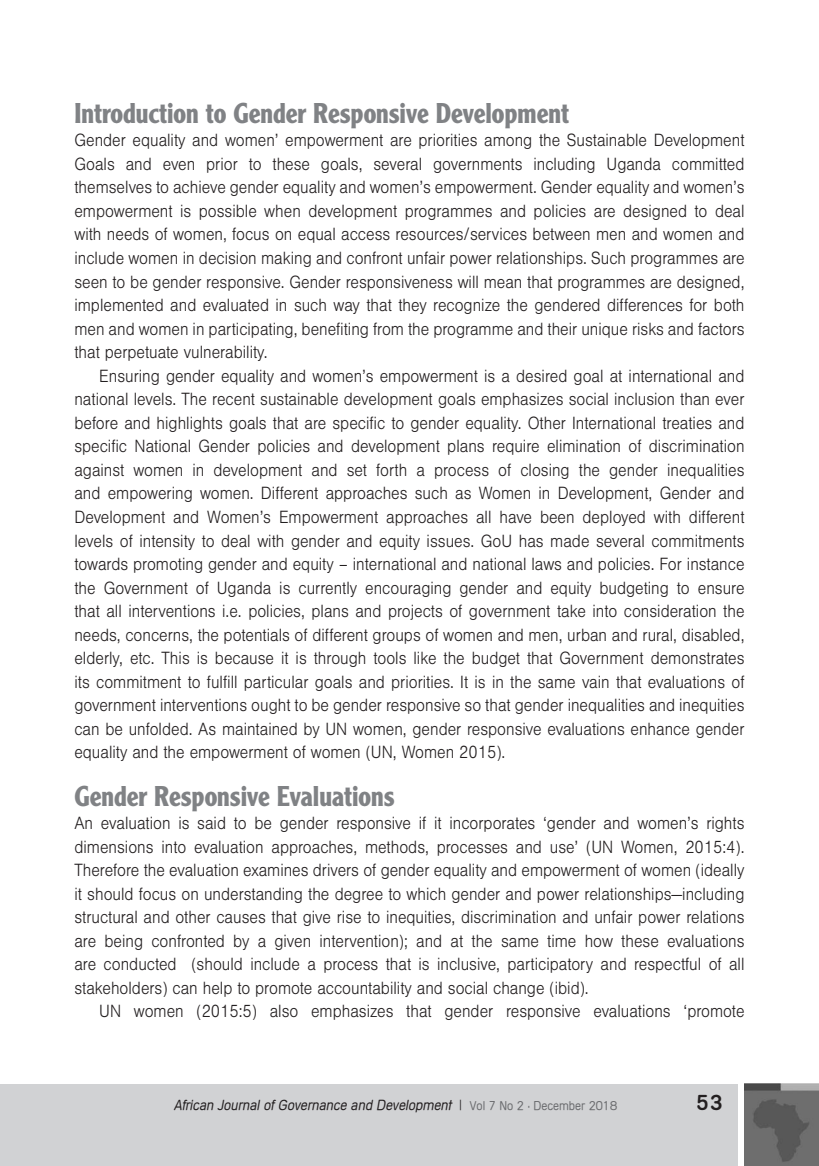
<style>
.page{position:relative;width:819px;height:1166px;background:#fff}
.page>*{position:absolute;margin:0;border:0;box-sizing:border-box;transform-origin:0 0}
.crosshead{font:700 28px "Clearface Gothic LT Std";color:#808285;scale:.9 1}
.authors{font:500 21px "Mercedes";color:#231f20}
.body_copy_indent{font:300 18.38px/23.6px "Nimbus San T";color:#231f20;text-align:justify;scale:.9 1}
.body_copy_no_indent{font:300 18.38px/23.6px "Nimbus San T";color:#231f20;text-align:justify;scale:.9 1}
.t1{font:italic 300 14px "Mercedes";color:#231f20}
.s1{font-style:normal}
.s2{font-style:normal;font-size:12.25px;color:#6c6d70}
</style>
<div class="page">
<div style="left:0;top:1084px;width:737px;height:82px;background:#d1d2d4"></div>
<img style="left:744px;top:1083px;width:75px;height:83px">
<p class="crosshead" style="left:74px;top:97px;width:551px">Introduction to Gender Responsive Development</p>
<p class="body_copy_no_indent" style="left:74px;top:129px;width:746px">Gender equality and women’ empowerment are priorities among the Sustainable Development Goals and even prior to these goals, several governments including Uganda committed themselves to achieve gender equality and women’s empowerment. Gender equality and women’s empowerment is possible when development programmes and policies are designed to deal with needs of women, focus on equal access resources/services between men and women and include women in decision making and confront unfair power relationships. Such programmes are seen to be gender responsive. Gender responsiveness will mean that programmes are designed, implemented and evaluated in such way that they recognize the gendered differences for both men and women in participating, benefiting from the programme and their unique risks and factors that perpetuate vulnerability.</p>
<p class="body_copy_indent" style="left:74px;top:364px;width:746px;text-indent:25px">Ensuring gender equality and women’s empowerment is a desired goal at international and national levels. The recent sustainable development goals emphasizes social inclusion than ever before and highlights goals that are specific to gender equality. Other International treaties and specific National Gender policies and development plans require elimination of discrimination against women in development and set forth a process of closing the gender inequalities and empowering women. Different approaches such as Women in Development, Gender and Development and Women’s Empowerment approaches all have been deployed with different levels of intensity to deal with gender and equity issues. GoU has made several commitments towards promoting gender and equity – international and national laws and policies. For instance the Government of Uganda is currently encouraging gender and equity budgeting to ensure that all interventions i.e. policies, plans and projects of government take into consideration the needs, concerns, the potentials of different groups of women and men, urban and rural, disabled, elderly, etc. This is because it is through tools like the budget that Government demonstrates its commitment to fulfill particular goals and priorities. It is in the same vain that evaluations of government interventions ought to be gender responsive so that gender inequalities and inequities can be unfolded. As maintained by UN women, gender responsive evaluations enhance gender equality and the empowerment of women (UN, Women 2015).</p>
<p class="crosshead" style="left:74px;top:779px;width:357px">Gender Responsive Evaluations</p>
<p class="body_copy_no_indent" style="left:74px;top:812px;width:746px">An evaluation is said to be gender responsive if it incorporates ‘gender and women’s rights dimensions into evaluation approaches, methods, processes and use’ (UN Women, 2015:4).<br>Therefore the evaluation examines drivers of gender equality and empowerment of women (ideally it should focus on understanding the degree to which gender and power relationships—including structural and other causes that give rise to inequities, discrimination and unfair power relations are being confronted by a given intervention); and at the same time how these evaluations are conducted (should include a process that is inclusive, participatory and respectful of all stakeholders) can help to promote accountability and social change (ibid).</p>
<p class="body_copy_indent" style="left:99px;top:1000px;width:718px">UN women (2015:5) also emphasizes that gender responsive evaluations ‘promote</p>
<p class="t1" style="left:174px;top:1096px;width:445px">African Journal of Governance and Development <span class="s1">|</span> <span class="s2">V o l 7 N o 2 • D e c e m b e r 2 0 1 8</span></p>
<p class="authors" style="left:695px;top:1090px;width:29px">53</p>
</div>
